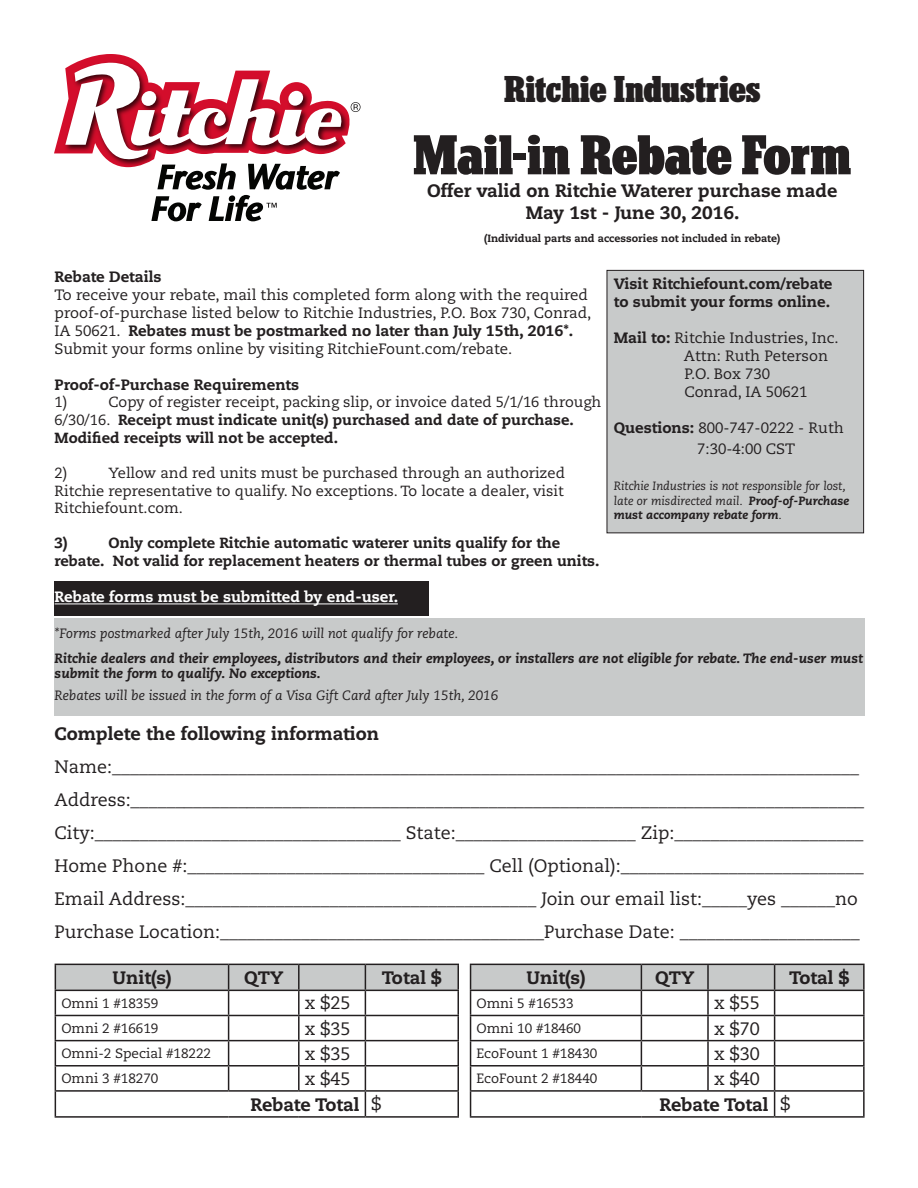
<style>
.page{position:relative;width:918px;height:1188px;background:#fff}
.page>*{position:absolute;margin:0;border:0;box-sizing:border-box;transform-origin:0 0}
.t1{font:58.5px "Galactic";color:#231f20}
.t2{font:39px "Galactic";color:#231f20}
.t3{font:18px "Caecilia";color:#231f20}
.t4{font:800 18px/22.5px "Caecilia";color:#231f20;text-align:center}
.t5{font:15px/18px "Caecilia";color:#231f20}
.t6{font:800 15px "Caecilia";color:#231f20}
.t7{font:800 15px "Caecilia";color:#fff}
.t8{font:800 14.7px/17.7px "Caecilia";color:#231f20}
.t9{font:14.7px/17.7px "Caecilia";color:#231f20;text-align:justify}
.t10{font:italic 800 13.5px/15px "Caecilia";color:#231f20}
.t11{font:italic 13.5px "Caecilia";color:#231f20}
.t12{font:13.5px "Caecilia";color:#231f20}
.t13{font:italic 12px/14.4px "Caecilia";color:#231f20}
.t14{font:800 10.5px "Caecilia";color:#231f20}
.s1{font-weight:800}
.s2{font-weight:400}
</style>
<div class="page">
<div style="left:54px;top:581px;width:374px;height:35px;background:#231f20"></div>
<div style="left:55px;top:618px;width:810px;height:97px;background:#c8caca"></div>
<svg style="left:54px;top:54px;width:307px;height:167px"></svg>
<svg style="left:55px;top:964px;width:404px;height:152px"></svg>
<hr style="left:55px;top:1116px;width:174px;height:2px;background:#231f20">
<hr style="left:229px;top:1116px;width:70px;height:2px;background:#231f20">
<hr style="left:299px;top:1116px;width:66px;height:2px;background:#231f20">
<hr style="left:365px;top:1116px;width:94px;height:2px;background:#231f20">
<hr style="left:299px;top:1090px;width:66px;height:2px;background:#231f20">
<div style="left:607px;top:270px;width:257px;height:263px;background:#c8caca"></div>
<div style="left:607px;top:270px;width:257px;height:263px;border:1px solid #231f20"></div>
<hr style="left:55px;top:604px;width:343px;height:1px;background:#fff">
<hr style="left:775px;top:964px;width:90px;height:1px;background:#231f20">
<hr style="left:863px;top:965px;width:2px;height:25px;background:#231f20">
<hr style="left:775px;top:990px;width:90px;height:1px;background:#231f20">
<hr style="left:863px;top:991px;width:2px;height:24px;background:#231f20">
<hr style="left:775px;top:1015px;width:90px;height:1px;background:#231f20">
<hr style="left:863px;top:1016px;width:2px;height:24px;background:#231f20">
<hr style="left:775px;top:1040px;width:90px;height:1px;background:#231f20">
<hr style="left:863px;top:1041px;width:2px;height:24px;background:#231f20">
<hr style="left:775px;top:1065px;width:90px;height:2px;background:#231f20">
<hr style="left:863px;top:1067px;width:2px;height:23px;background:#231f20">
<hr style="left:775px;top:1090px;width:90px;height:2px;background:#231f20">
<svg style="left:470px;top:964px;width:394px;height:152px"></svg>
<hr style="left:863px;top:1092px;width:2px;height:24px;background:#231f20">
<hr style="left:470px;top:1116px;width:171px;height:2px;background:#231f20">
<hr style="left:641px;top:1116px;width:67px;height:2px;background:#231f20">
<hr style="left:708px;top:1116px;width:67px;height:2px;background:#231f20">
<hr style="left:775px;top:1116px;width:90px;height:2px;background:#231f20">
<hr style="left:708px;top:990px;width:67px;height:1px;background:#231f20">
<hr style="left:708px;top:1015px;width:67px;height:1px;background:#231f20">
<hr style="left:708px;top:1040px;width:67px;height:1px;background:#231f20">
<hr style="left:708px;top:1090px;width:67px;height:2px;background:#231f20">
<p class="t2" style="left:504px;top:69px;width:258px">Ritchie Industries</p>
<p class="t1" style="left:413px;top:125px;width:439px">Mail-in Rebate Form</p>
<p class="t4" style="left:427px;top:179px;width:412px">Offer valid on Ritchie Waterer purchase made<br>May 1st - June 30, 2016.</p>
<p class="t14" style="left:484px;top:232px;width:297px">(Individual parts and accessories not included in rebate)</p>
<p class="t6" style="left:55px;top:267px;width:108px">Rebate Details</p>
<p class="t5" style="left:55px;top:286px;width:538px">To receive your rebate, mail this completed form along with the required proof-of-purchase listed below to Ritchie Industries, P.O. Box 730, Conrad, IA 50621. <span class="s1">Rebates must be postmarked no later than July 15th, 2016*.<br></span>Submit your forms online by visiting RitchieFount.com/rebate.</p>
<p class="t6" style="left:55px;top:375px;width:246px">Proof-of-Purchase Requirements</p>
<p class="t9" style="left:55px;top:394px;width:14px">1)</p>
<p class="t6" style="left:614px;top:274px;width:220px">Visit Ritchiefount.com/rebate</p>
<p class="t6" style="left:614px;top:292px;width:218px">to submit your forms online.</p>
<p class="t5" style="left:614px;top:329px;width:227px"><span class="s1">Mail to:</span> Ritchie Industries, Inc.</p>
<p class="t5" style="left:684px;top:347px;width:146px">Attn: Ruth Peterson</p>
<p class="t5" style="left:684px;top:365px;width:87px">P.O. Box 730</p>
<p class="t5" style="left:684px;top:383px;width:125px">Conrad, IA 50621</p>
<p class="t5" style="left:614px;top:419px;width:232px"><span class="s1">Questions:</span> 800-747-0222 - Ruth</p>
<p class="t5" style="left:697px;top:441px;width:99px">7:30-4:00 CST</p>
<p class="t13" style="left:614px;top:479px;width:237px">Ritchie Industries is not responsible for lost, late or misdirected mail. <span class="s1">Proof-of-Purchase must accompany rebate form</span>.</p>
<p class="t8" style="left:55px;top:393px;width:548px;text-indent:54px"><span class="s2">Copy of register receipt, packing slip, or invoice dated 5/1/16 through<br>6/30/16.</span> Receipt must indicate unit(s) purchased and date of purchase.<br>Modified receipts will not be accepted.</p>
<p class="t9" style="left:55px;top:464px;width:14px">2)</p>
<p class="t9" style="left:55px;top:464px;width:512px;text-indent:54px">Yellow and red units must be purchased through an authorized Ritchie representative to qualify. No exceptions. To locate a dealer, visit Ritchiefount.com.</p>
<p class="t8" style="left:55px;top:534px;width:15px">3)</p>
<p class="t8" style="left:109px;top:534px;width:453px">Only complete Ritchie automatic waterer units qualify for the</p>
<p class="t8" style="left:55px;top:552px;width:546px">rebate. Not valid for replacement heaters or thermal tubes or green units.</p>
<p class="t7" style="left:55px;top:588px;width:345px">Rebate forms must be submitted by end-user.</p>
<p class="t11" style="left:55px;top:625px;width:405px">*Forms postmarked after July 15th, 2016 will not qualify for rebate.</p>
<p class="t10" style="left:55px;top:651px;width:810px">Ritchie dealers and their employees, distributors and their employees, or installers are not eligible for rebate. The end-user must submit the form to qualify. No exceptions.</p>
<p class="t11" style="left:55px;top:687px;width:445px">Rebates will be issued in the form of a Visa Gift Card after July 15th, 2016</p>
<p class="t4" style="left:55px;top:723px;width:326px">Complete the following information</p>
<p class="t3" style="left:55px;top:756px;width:806px">Name:___________________________________________________________________________________</p>
<p class="t3" style="left:55px;top:789px;width:811px">Address:__________________________________________________________________________________</p>
<p class="t3" style="left:55px;top:822px;width:811px">City:__________________________________ State:____________________ Zip:_____________________</p>
<p class="t3" style="left:55px;top:855px;width:811px">Home Phone #:_________________________________ Cell (Optional):___________________________</p>
<p class="t3" style="left:55px;top:888px;width:805px">Email Address:_______________________________________ Join our email list:_____yes ______no</p>
<p class="t3" style="left:55px;top:921px;width:807px">Purchase Location:____________________________________Purchase Date: ____________________</p>
<p class="t4" style="left:113px;top:967px;width:60px">Unit(s)</p>
<p class="t4" style="left:244px;top:967px;width:41px">QTY</p>
<p class="t4" style="left:382px;top:967px;width:62px">Total $</p>
<p class="t12" style="left:61px;top:995px;width:99px">Omni 1 #18359</p>
<p class="t3" style="left:305px;top:993px;width:47px">x $25</p>
<p class="t12" style="left:61px;top:1020px;width:99px">Omni 2 #16619</p>
<p class="t3" style="left:305px;top:1018px;width:47px">x $35</p>
<p class="t12" style="left:61px;top:1046px;width:151px">Omni-2 Special #18222</p>
<p class="t3" style="left:305px;top:1043px;width:47px">x $35</p>
<p class="t12" style="left:61px;top:1071px;width:99px">Omni 3 #18270</p>
<p class="t3" style="left:305px;top:1068px;width:47px">x $45</p>
<p class="t4" style="left:250px;top:1093px;width:110px">Rebate Total</p>
<p class="t3" style="left:371px;top:1093px;width:12px">$</p>
<p class="t4" style="left:527px;top:967px;width:60px">Unit(s)</p>
<p class="t4" style="left:655px;top:967px;width:41px">QTY</p>
<p class="t4" style="left:789px;top:967px;width:62px">Total $</p>
<p class="t12" style="left:477px;top:995px;width:99px">Omni 5 #16533</p>
<p class="t3" style="left:714px;top:993px;width:47px">x $55</p>
<p class="t12" style="left:477px;top:1020px;width:106px">Omni 10 #18460</p>
<p class="t3" style="left:714px;top:1018px;width:47px">x $70</p>
<p class="t12" style="left:477px;top:1046px;width:122px">EcoFount 1 #18430</p>
<p class="t3" style="left:714px;top:1043px;width:47px">x $30</p>
<p class="t12" style="left:477px;top:1071px;width:122px">EcoFount 2 #18440</p>
<p class="t3" style="left:714px;top:1068px;width:47px">x $40</p>
<p class="t4" style="left:660px;top:1093px;width:110px">Rebate Total</p>
<p class="t3" style="left:781px;top:1093px;width:12px">$</p>
</div>
